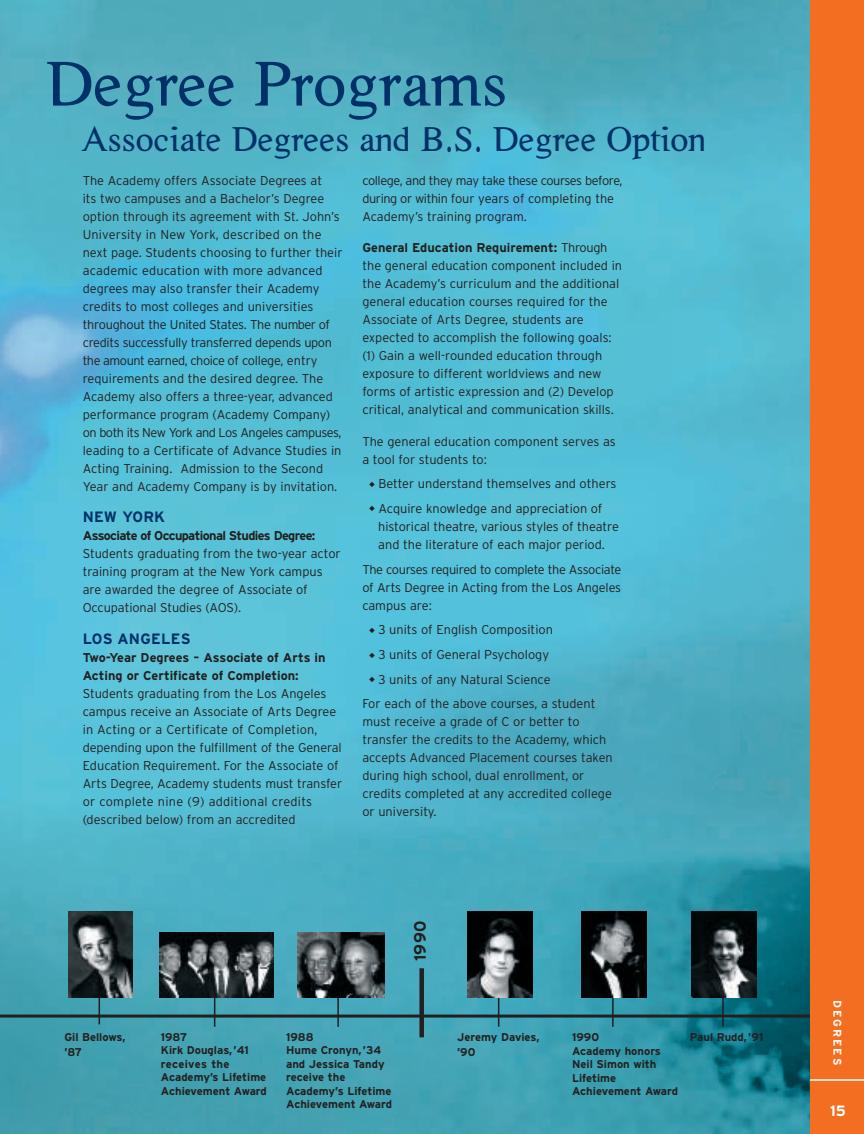
<style>
.page{position:relative;width:864px;height:1134px;background:#fff}
.page>*{position:absolute;margin:0;border:0;box-sizing:border-box;transform-origin:0 0}
.t1{font:66px "Hard Times Thick";color:#003067}
.t2{font:36px "Hard Times Thick";color:#003067}
.t3{font:700 16.5px "Interstate";color:#231f20}
.t4{font:700 15px "Interstate";letter-spacing:.015em;color:#003067}
.t5{font:700 15px "Interstate";color:#fff}
.t6{font:300 12.75px/18px "Interstate";color:#231f20}
.t7{font:300 12.75px/18px "Interstate";letter-spacing:-.03em;color:#231f20}
.t8{font:700 12.75px/18px "Interstate";letter-spacing:-.015em;color:#231f20}
.t9{font:700 12.75px "Interstate";letter-spacing:-.05em;color:#231f20}
.t10{font:700 11.25px/13.5px "Interstate";color:#231f20}
.t11{font:700 11.25px "Interstate";letter-spacing:.185em;color:#fff}
.s1{font-weight:700}
.s2{font-family:"Monotype Sorts";font-weight:400;font-size:7.5px}
</style>
<div class="page">
<img style="left:0;top:0;width:810px;height:1134px">
<hr style="left:0;top:1015px;width:823px;height:3px;background:#231f20">
<hr style="left:214px;top:981px;width:1px;height:46px;background:#231f20">
<hr style="left:337px;top:980px;width:2px;height:47px;background:#231f20">
<div style="left:419px;top:968px;width:5px;height:69px;background:#231f20"></div>
<hr style="left:498px;top:979px;width:1px;height:48px;background:#231f20">
<img style="left:467px;top:911px;width:65px;height:87px">
<div style="left:810px;top:0;width:54px;height:1134px;background:#f36e21"></div>
<hr style="left:810px;top:1079px;width:54px;height:2px;background:#fff">
<hr style="left:612px;top:979px;width:2px;height:48px;background:#231f20">
<img style="left:581px;top:911px;width:65px;height:87px">
<hr style="left:99px;top:976px;width:1px;height:48px;background:#231f20">
<img style="left:68px;top:911px;width:65px;height:87px">
<img style="left:159px;top:933px;width:115px;height:64px">
<img style="left:298px;top:933px;width:86px;height:64px">
<hr style="left:722px;top:979px;width:2px;height:48px;background:#231f20">
<img style="left:691px;top:911px;width:65px;height:87px">
<h1 class="t1" style="left:46px;top:60px;width:463px">Degree Programs</h1>
<h2 class="t2" style="left:82px;top:126px;width:626px">Associate Degrees and B.S. Degree Option</h2>
<p class="t6" style="left:83px;top:172px;width:261px">The Academy offers Associate Degrees at<br>its two campuses and a Bachelor’s Degree option through its agreement with St. John’s University in New York, described on the next page. Students choosing to further their academic education with more advanced degrees may also transfer their Academy credits to most colleges and universities throughout the United States. The number of credits successfully transferred depends upon the amount earned, choice of college, entry requirements and the desired degree. The Academy also offers a three-year, advanced performance program (Academy Company) on both its New York and Los Angeles campuses, leading to a Certificate of Advance Studies in Acting Training. Admission to the Second Year and Academy Company is by invitation.</p>
<p class="t4" style="left:83px;top:511px;width:84px">NEW YORK</p>
<p class="t9" style="left:83px;top:531px;width:234px">Associate of Occupational Studies Degree:</p>
<p class="t6" style="left:83px;top:546px;width:260px">Students graduating from the two-year actor training program at the New York campus are awarded the degree of Associate of Occupational Studies (AOS).</p>
<p class="t4" style="left:83px;top:633px;width:109px">LOS ANGELES</p>
<p class="t8" style="left:83px;top:649px;width:244px">Two-Year Degrees – Associate of Arts in<br>Acting or Certificate of Completion:</p>
<p class="t6" style="left:83px;top:685px;width:261px">Students graduating from the Los Angeles campus receive an Associate of Arts Degree in Acting or a Certificate of Completion, depending upon the fulfillment of the General Education Requirement. For the Associate of Arts Degree, Academy students must transfer or complete nine (9) additional credits (described below) from an accredited</p>
<p class="t7" style="left:362px;top:172px;width:262px">college, and they may take these courses before, during or within four years of completing the<br>Academy’s training program.</p>
<p class="t6" style="left:362px;top:240px;width:261px"><span class="s1">General Education Requirement:</span> Through the general education component included in the Academy’s curriculum and the additional general education courses required for the Associate of Arts Degree, students are expected to accomplish the following goals: (1) Gain a well-rounded education through exposure to different worldviews and new forms of artistic expression and (2) Develop critical, analytical and communication skills.</p>
<p class="t6" style="left:362px;top:433px;width:255px">The general education component serves as a tool for students to:</p>
<p class="t6" style="left:369px;top:476px;width:249px"><span class="s2">◆</span> Better understand themselves and others</p>
<p class="t6" style="left:378px;top:501px;width:242px;text-indent:-9px"><span class="s2">◆</span> Acquire knowledge and appreciation of historical theatre, various styles of theatre and the literature of each major period.</p>
<p class="t6" style="left:362px;top:561px;width:261px;text-align:justify">The courses required to complete the Associate of Arts Degree in Acting from the Los Angeles campus are:</p>
<p class="t6" style="left:369px;top:622px;width:185px"><span class="s2">◆</span> 3 units of English Composition</p>
<p class="t6" style="left:369px;top:647px;width:182px"><span class="s2">◆</span> 3 units of General Psychology</p>
<p class="t6" style="left:362px;top:668px;width:235px;line-height:24.8px;text-indent:7px"><span class="s2">◆</span> 3 units of any Natural Science<br>For each of the above courses, a student</p>
<p class="t6" style="left:362px;top:714px;width:252px">must receive a grade of C or better to transfer the credits to the Academy, which accepts Advanced Placement courses taken during high school, dual enrollment, or credits completed at any accredited college or university.</p>
<p class="t3" style="left:414px;top:961px;width:42px;rotate:-90deg">1990</p>
<p class="t10" style="left:64px;top:1031px;width:63px;line-height:15px">Gil Bellows, ’87</p>
<p class="t10" style="left:690px;top:1031px;width:75px">Paul Rudd,’91</p>
<p class="t10" style="left:161px;top:1031px;width:107px">1987<br>Kirk Douglas,’41 receives the<br>Academy’s Lifetime<br>Achievement Award</p>
<p class="t10" style="left:286px;top:1031px;width:107px">1988<br>Hume Cronyn,’34 and Jessica Tandy receive the<br>Academy’s Lifetime<br>Achievement Award</p>
<p class="t10" style="left:457px;top:1031px;width:84px;line-height:15px">Jeremy Davies, ’90</p>
<p class="t10" style="left:572px;top:1031px;width:107px">1990<br>Academy honors<br>Neil Simon with<br>Lifetime<br>Achievement Award</p>
<p class="t11" style="left:842px;top:1000px;width:67px;rotate:90deg">DEGREES</p>
<p class="t5" style="left:830px;top:1105px;width:17px">15</p>
</div>
